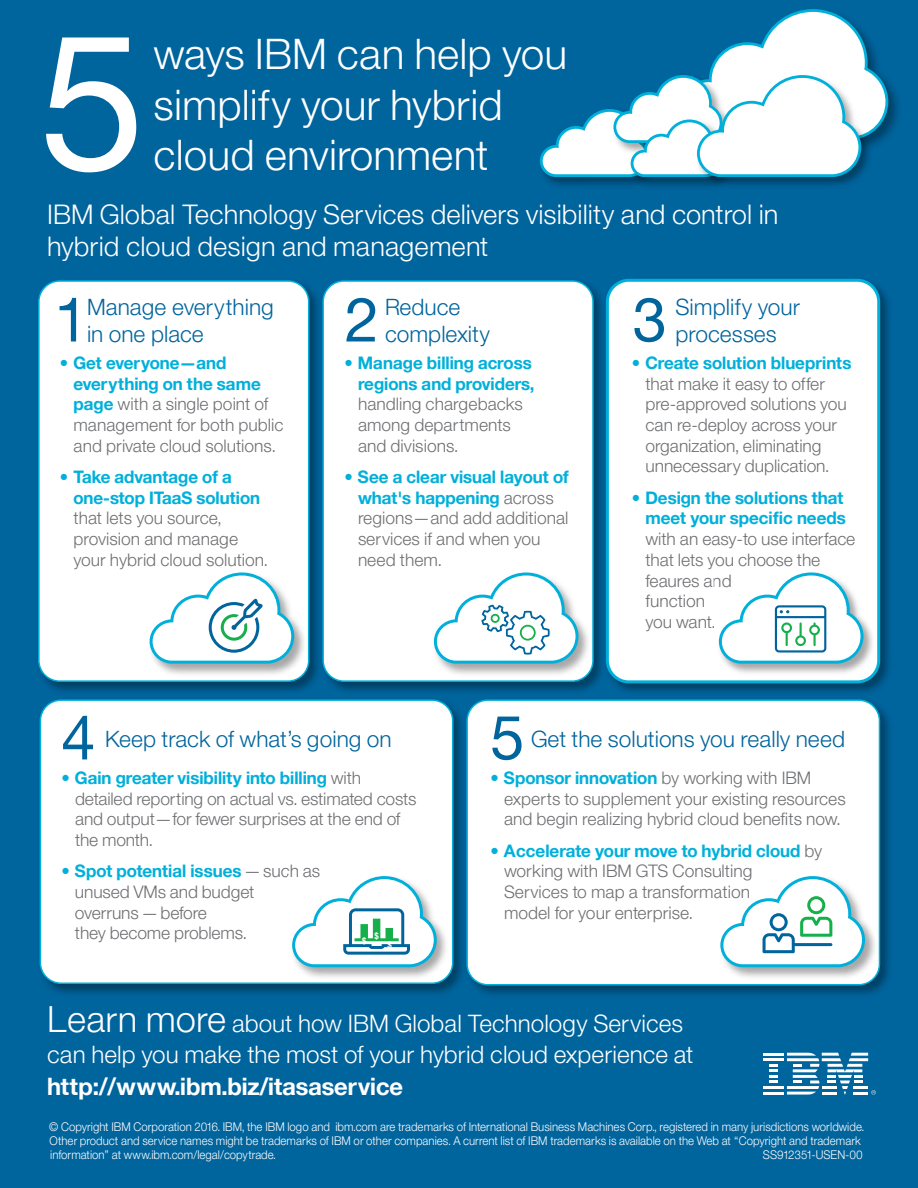
<style>
.page{position:relative;width:918px;height:1188px;background:#00649d}
.page>*{position:absolute;margin:0;border:0;box-sizing:border-box;transform-origin:0 0}
.t1{font:190.2px "Helv Neue Romanfor IBM";color:#fff}
.t2{font:61.5px "Helv Neue Romanfor IBM";color:#00649d}
.t3{font:42px/50.4px "Helv Neue Lightfor IBM";color:#fff}
.t4{font:27px/32.4px "Helv Neue Lightfor IBM";color:#fff}
.t5{font:24px/31.5px "Helv Neue Lightfor IBM";color:#fff}
.t6{font:24px "Helv Neue Boldfor IBM";color:#fff}
.t7{font:22.5px/27px "Helv Neue Lightfor IBM";color:#00649d}
.t8{font:17.25px/20.7px "Helv Neue Lightfor IBM";letter-spacing:-.005em;color:#6d6e71}
.t9{font:17.25px/20.7px "Helv Neue Boldfor IBM";color:#00b0da}
.t10{font:12px/14.4px "Helv Neue Lightfor IBM";color:#fff;scale:.94 1}
.t11{font:700 9px "Arial";color:#fff}
.s1{font-family:"Helv Neue Boldfor IBM";color:#00b0da}
.s2{font-family:"Helv Neue Lightfor IBM";color:#6d6e71}
.s3{font-size:36px}
</style>
<div class="page">
<img style="left:46px;top:288px;width:272px;height:404px">
<div style="left:38px;top:280px;width:271px;height:402px;background:#fff"></div>
<div style="left:322px;top:280px;width:272px;height:402px;background:#fff"></div>
<img style="left:602px;top:278px;width:287px;height:414px">
<div style="left:606px;top:279px;width:274px;height:404px;background:#fff"></div>
<img style="left:39px;top:709px;width:423px;height:285px">
<div style="left:40px;top:699px;width:413px;height:285px;background:#fff"></div>
<img style="left:476px;top:708px;width:413px;height:287px">
<div style="left:466px;top:699px;width:414px;height:287px;background:#fff"></div>
<img style="left:145px;top:568px;width:164px;height:111px">
<svg style="left:150px;top:572px;width:144px;height:92px"></svg>
<img style="left:430px;top:568px;width:164px;height:111px">
<svg style="left:434px;top:572px;width:145px;height:92px"></svg>
<img style="left:288px;top:872px;width:164px;height:111px">
<svg style="left:292px;top:876px;width:145px;height:91px"></svg>
<img style="left:715px;top:569px;width:162px;height:108px">
<svg style="left:719px;top:572px;width:145px;height:92px"></svg>
<img style="left:716px;top:872px;width:164px;height:111px">
<svg style="left:720px;top:876px;width:145px;height:91px"></svg>
<hr style="left:764px;top:1053px;width:20px;height:3px;background:#fff">
<hr style="left:764px;top:1058px;width:20px;height:3px;background:#fff">
<hr style="left:764px;top:1086px;width:20px;height:3px;background:#fff">
<svg style="left:770px;top:1064px;width:8px;height:19px"></svg>
<hr style="left:764px;top:1092px;width:20px;height:3px;background:#fff">
<svg style="left:787px;top:1053px;width:89px;height:42px"></svg>
<svg style="left:539px;top:9px;width:351px;height:169px"></svg>
<h1 class="t1" style="left:40px;top:-15px;width:104px">5</h1>
<h3 class="t3" style="left:154px;top:28px;width:415px">ways IBM can help you simplify your hybrid cloud environment</h3>
<h3 class="t4" style="left:47px;top:197px;width:733px">IBM Global Technology Services delivers visibility and control in hybrid cloud design and management</h3>
<h2 class="t2" style="left:57px;top:282px;width:26px">1</h2>
<h2 class="t2" style="left:344px;top:282px;width:34px">2</h2>
<h2 class="t2" style="left:632px;top:282px;width:36px">3</h2>
<h3 class="t7" style="left:87px;top:293px;width:188px">Manage everything in one place</h3>
<h3 class="t7" style="left:385px;top:293px;width:107px">Reduce complexity</h3>
<h3 class="t7" style="left:676px;top:293px;width:126px">Simplify your processes</h3>
<p class="t9" style="left:74px;top:352px;width:189px;text-indent:-14px">• Get everyone—and everything on the same</p>
<p class="t8" style="left:74px;top:394px;width:212px"><span class="s1">page</span> with a single point of management for both public and private cloud solutions.</p>
<p class="t9" style="left:74px;top:466px;width:188px;text-indent:-14px">• Take advantage of a one-stop ITaaS solution</p>
<p class="t8" style="left:74px;top:508px;width:196px">that lets you source, provision and manage your hybrid cloud solution.</p>
<p class="t9" style="left:344px;top:352px;width:191px;text-align:right">• Manage billing across regions and providers,</p>
<p class="t8" style="left:358px;top:394px;width:166px">handling chargebacks among departments and divisions.</p>
<p class="t9" style="left:344px;top:466px;width:226px;text-align:center">• See a clear visual layout of what's happening <span class="s2">across</span></p>
<p class="t8" style="left:358px;top:508px;width:212px">regions—and add additional services if and when you need them.</p>
<p class="t9" style="left:632px;top:352px;width:221px">• Create solution blueprints</p>
<p class="t8" style="left:646px;top:373px;width:203px">that make it easy to offer pre-approved solutions you can re-deploy across your organization, eliminating unnecessary duplication.</p>
<p class="t9" style="left:632px;top:487px;width:215px;text-align:right">• Design the solutions that meet your specific needs</p>
<p class="t8" style="left:646px;top:528px;width:212px">with an easy-to use interface that lets you choose the feaures and<br>function<br>you want.</p>
<h2 class="t2" style="left:62px;top:700px;width:35px">4</h2>
<h2 class="t2" style="left:491px;top:700px;width:35px">5</h2>
<h3 class="t7" style="left:105px;top:725px;width:288px">Keep track of what’s going on</h3>
<h3 class="t7" style="left:531px;top:725px;width:316px">Get the solutions you really need</h3>
<p class="t9" style="left:61px;top:767px;width:301px">• Gain greater visibility into billing <span class="s2">with</span></p>
<p class="t8" style="left:75px;top:788px;width:343px">detailed reporting on actual vs. estimated costs and output—for fewer surprises at the end of the month.</p>
<p class="t9" style="left:61px;top:860px;width:260px">• Spot potential issues<span class="s2">—such as</span></p>
<p class="t8" style="left:75px;top:881px;width:181px">unused VMs and budget overruns—before<br>they become problems.</p>
<p class="t11" style="left:374px;top:930px;width:7px">$</p>
<p class="t11" style="left:362px;top:935px;width:7px">$</p>
<p class="t11" style="left:387px;top:939px;width:7px">$</p>
<p class="t9" style="left:490px;top:767px;width:322px">• Sponsor innovation <span class="s2">by working with IBM</span></p>
<p class="t8" style="left:504px;top:788px;width:343px">experts to supplement your existing resources and begin realizing hybrid cloud benefits now.</p>
<p class="t9" style="left:490px;top:840px;width:333px">• Accelerate your move to hybrid cloud <span class="s2">by</span></p>
<p class="t8" style="left:504px;top:860px;width:250px">working with IBM GTS Consulting<br>Services to map a transformation model for your enterprise.</p>
<h3 class="t5" style="left:47px;top:1007px;width:648px"><span class="s3">Learn more</span> about how IBM Global Technology Services can help you make the most of your hybrid cloud experience at</h3>
<h3 class="t6" style="left:47px;top:1071px;width:358px">http://www.ibm.biz/itasaservice</h3>
<p class="t10" style="left:49px;top:1119px;width:868px">© Copyright IBM Corporation 2016. IBM, the IBM logo and ibm.com are trademarks of International Business Machines Corp., registered in many jurisdictions worldwide.<br>Other product and service names might be trademarks of IBM or other companies. A current list of IBM trademarks is available on the Web at “Copyright and trademark information” at www.ibm.com/legal/copytrade.</p>
<p class="t10" style="left:763px;top:1148px;width:108px">SS912351-USEN-00</p>
</div>
